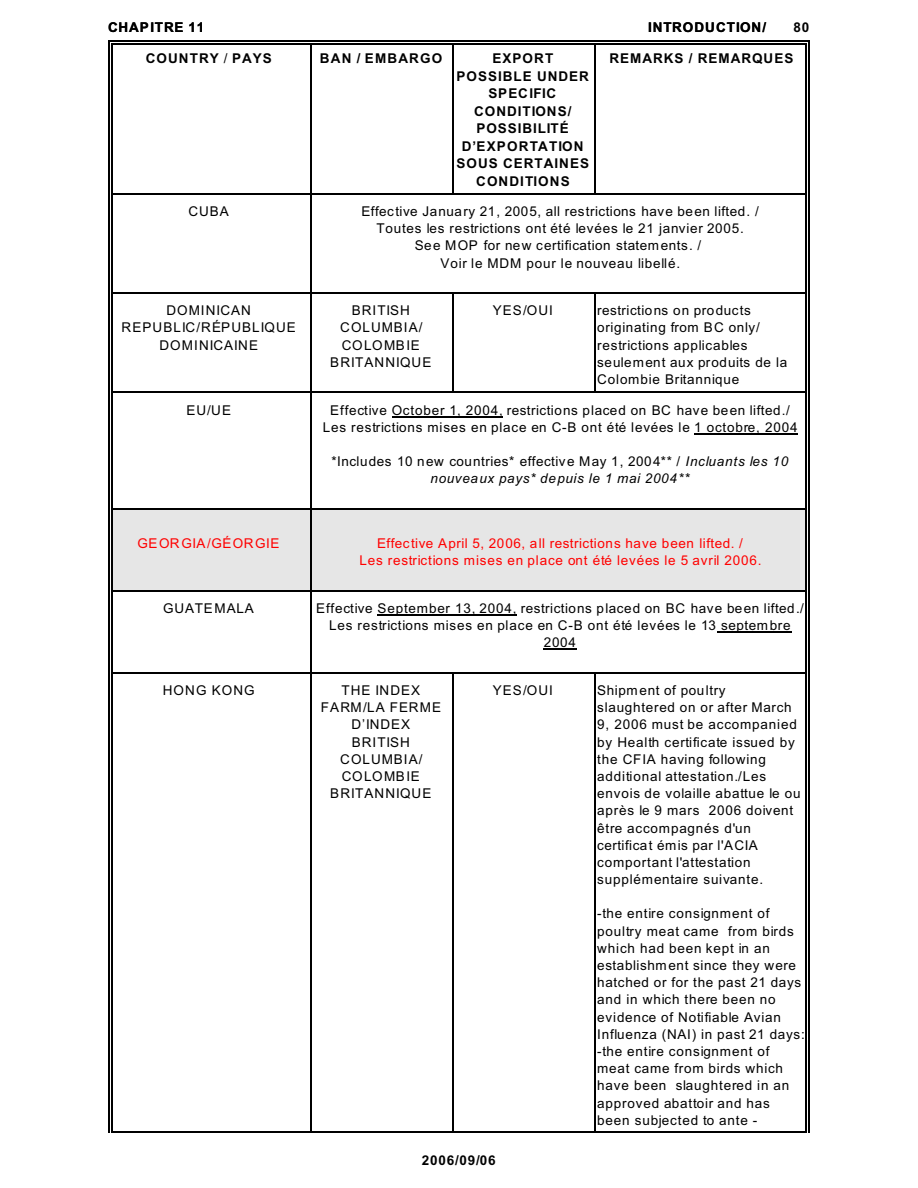
<style>
.page{position:relative;width:918px;height:1188px;background:#fff}
.page>*{position:absolute;margin:0;border:0;box-sizing:border-box;transform-origin:0 0}
.t1{font:13.5px/17.2px "Arial";letter-spacing:.06em;color:#000;text-align:center}
.t2{font:13.5px/17.2px "Arial";letter-spacing:.035em;color:#000;text-align:center}
.t3{font:700 13.5px/17.4px "Arial";letter-spacing:.075em;color:#000;text-align:center}
.t4{font:13.5px/17.2px "Arial";letter-spacing:.035em;color:#f00;text-align:center}
.t5{font:13.5px/17.2px "Arial";letter-spacing:.08em;color:#000;text-align:center}
.s1{font-weight:400}
.s2{font-style:italic}
</style>
<div class="page">
<hr style="left:111px;top:43px;width:1px;height:150px;background:#000">
<hr style="left:111px;top:43px;width:199px;height:1px;background:#000">
<hr style="left:108px;top:40px;width:1px;height:153px;background:#000">
<hr style="left:108px;top:40px;width:202px;height:1px;background:#000">
<hr style="left:310px;top:43px;width:2px;height:150px;background:#000">
<hr style="left:310px;top:43px;width:142px;height:1px;background:#000">
<hr style="left:310px;top:40px;width:142px;height:1px;background:#000">
<hr style="left:452px;top:43px;width:2px;height:150px;background:#000">
<hr style="left:452px;top:43px;width:142px;height:1px;background:#000">
<hr style="left:452px;top:40px;width:142px;height:1px;background:#000">
<hr style="left:594px;top:43px;width:1px;height:150px;background:#000">
<hr style="left:806px;top:43px;width:1px;height:150px;background:#000">
<hr style="left:594px;top:43px;width:213px;height:1px;background:#000">
<hr style="left:808px;top:40px;width:2px;height:153px;background:#000">
<hr style="left:594px;top:40px;width:216px;height:1px;background:#000">
<hr style="left:111px;top:193px;width:1px;height:99px;background:#000">
<hr style="left:111px;top:193px;width:199px;height:1px;background:#000">
<hr style="left:108px;top:193px;width:1px;height:99px;background:#000">
<hr style="left:310px;top:193px;width:2px;height:99px;background:#000">
<hr style="left:310px;top:193px;width:142px;height:1px;background:#000">
<hr style="left:452px;top:193px;width:142px;height:1px;background:#000">
<hr style="left:806px;top:193px;width:1px;height:99px;background:#000">
<hr style="left:594px;top:193px;width:213px;height:1px;background:#000">
<hr style="left:808px;top:193px;width:2px;height:99px;background:#000">
<hr style="left:111px;top:292px;width:1px;height:100px;background:#000">
<hr style="left:111px;top:292px;width:199px;height:2px;background:#000">
<hr style="left:108px;top:292px;width:1px;height:100px;background:#000">
<hr style="left:310px;top:292px;width:2px;height:100px;background:#000">
<hr style="left:310px;top:292px;width:142px;height:2px;background:#000">
<hr style="left:452px;top:292px;width:2px;height:100px;background:#000">
<hr style="left:452px;top:292px;width:142px;height:2px;background:#000">
<hr style="left:594px;top:292px;width:1px;height:100px;background:#000">
<hr style="left:806px;top:292px;width:1px;height:100px;background:#000">
<hr style="left:594px;top:292px;width:213px;height:2px;background:#000">
<hr style="left:808px;top:292px;width:2px;height:100px;background:#000">
<hr style="left:111px;top:392px;width:1px;height:116px;background:#000">
<hr style="left:111px;top:392px;width:199px;height:1px;background:#000">
<hr style="left:108px;top:392px;width:1px;height:116px;background:#000">
<hr style="left:310px;top:392px;width:2px;height:116px;background:#000">
<hr style="left:310px;top:392px;width:142px;height:1px;background:#000">
<hr style="left:452px;top:392px;width:142px;height:1px;background:#000">
<hr style="left:806px;top:392px;width:1px;height:116px;background:#000">
<hr style="left:594px;top:392px;width:213px;height:1px;background:#000">
<hr style="left:808px;top:392px;width:2px;height:116px;background:#000">
<div style="left:111px;top:508px;width:199px;height:82px;background:#e6e6e6"></div>
<hr style="left:111px;top:508px;width:1px;height:82px;background:#000">
<hr style="left:111px;top:508px;width:199px;height:1px;background:#000">
<hr style="left:108px;top:508px;width:1px;height:82px;background:#000">
<div style="left:310px;top:508px;width:497px;height:82px;background:#e6e6e6"></div>
<hr style="left:310px;top:508px;width:2px;height:82px;background:#000">
<hr style="left:806px;top:508px;width:1px;height:82px;background:#000">
<hr style="left:310px;top:508px;width:497px;height:1px;background:#000">
<hr style="left:808px;top:508px;width:2px;height:82px;background:#000">
<hr style="left:111px;top:590px;width:1px;height:82px;background:#000">
<hr style="left:111px;top:590px;width:199px;height:1px;background:#000">
<hr style="left:108px;top:590px;width:1px;height:82px;background:#000">
<hr style="left:310px;top:590px;width:2px;height:82px;background:#000">
<hr style="left:806px;top:590px;width:1px;height:82px;background:#000">
<hr style="left:310px;top:590px;width:497px;height:1px;background:#000">
<hr style="left:808px;top:590px;width:2px;height:82px;background:#000">
<hr style="left:111px;top:672px;width:1px;height:460px;background:#000">
<hr style="left:111px;top:672px;width:199px;height:1px;background:#000">
<hr style="left:111px;top:1131px;width:199px;height:1px;background:#000">
<hr style="left:108px;top:672px;width:1px;height:460px;background:#000">
<hr style="left:310px;top:672px;width:2px;height:460px;background:#000">
<hr style="left:310px;top:672px;width:142px;height:1px;background:#000">
<hr style="left:310px;top:1131px;width:142px;height:1px;background:#000">
<hr style="left:452px;top:672px;width:2px;height:460px;background:#000">
<hr style="left:452px;top:672px;width:142px;height:1px;background:#000">
<hr style="left:452px;top:1131px;width:142px;height:1px;background:#000">
<hr style="left:594px;top:672px;width:1px;height:460px;background:#000">
<hr style="left:806px;top:672px;width:1px;height:460px;background:#000">
<hr style="left:594px;top:672px;width:213px;height:1px;background:#000">
<hr style="left:594px;top:1131px;width:213px;height:1px;background:#000">
<hr style="left:808px;top:672px;width:2px;height:460px;background:#000">
<hr style="left:392px;top:416px;width:111px;height:1px;background:#000">
<hr style="left:694px;top:433px;width:104px;height:1px;background:#000">
<hr style="left:378px;top:615px;width:139px;height:1px;background:#000">
<hr style="left:717px;top:632px;width:74px;height:1px;background:#000">
<hr style="left:544px;top:649px;width:33px;height:1px;background:#000">
<p class="t3" style="left:108px;top:20px;width:98px">CHAPITRE 11</p>
<p class="t3" style="left:648px;top:20px;width:120px">INTRODUCTION/</p>
<p class="t3" style="left:793px;top:20px;width:17px">80</p>
<p class="t3" style="left:146px;top:51px;width:128px">COUNTRY <span class="s1">/</span> PAYS</p>
<p class="t3" style="left:320px;top:51px;width:124px">BAN / EMBARGO</p>
<p class="t3" style="left:457px;top:51px;width:134px">EXPORT<br>POSSIBLE UNDER<br>SPECIFIC<br>CONDITIONS/<br>POSSIBILITÉ<br>D’EXPORTATION<br>SOUS CERTAINES<br>CONDITIONS</p>
<p class="t3" style="left:609px;top:51px;width:185px">REMARKS / REMARQUES</p>
<p class="t1" style="left:188px;top:204px;width:42px">CUBA</p>
<p class="t2" style="left:361px;top:204px;width:399px">Effective January 21, 2005, all restrictions have been lifted. / Toutes les restrictions ont été levées le 21 janvier 2005.<br>See MOP for new certification statements. /<br>Voir le MDM pour le nouveau libellé.</p>
<p class="t5" style="left:122px;top:303px;width:176px">DOMINICAN<br>REPUBLIC/RÉPUBLIQUE<br>DOMINICAINE</p>
<p class="t1" style="left:330px;top:303px;width:103px">BRITISH<br>COLUMBIA/<br>COLOMBIE<br>BRITANNIQUE</p>
<p class="t1" style="left:493px;top:303px;width:62px">YES/OUI</p>
<p class="t1" style="left:597px;top:303px;width:191px;text-align:left">restrictions on products originating from BC only/ restrictions applicables seulement aux produits de la<br>Colombie Britannique</p>
<p class="t1" style="left:186px;top:402px;width:46px">EU/UE</p>
<p class="t1" style="left:323px;top:402px;width:476px">Effective October 1, 2004, restrictions placed on BC have been lifted./<br>Les restrictions mises en place en C-B ont été levées le 1 octobre, 2004</p>
<p class="t2" style="left:332px;top:454px;width:458px">*Includes 10 new countries* effective May 1, 2004** / <span class="s2">Incluants les 10 nouveaux pays* depuis le 1 mai 2004**</span></p>
<p class="t4" style="left:137px;top:536px;width:144px">GEORGIA/GÉORGIE</p>
<p class="t4" style="left:359px;top:536px;width:404px">Effective April 5, 2006, all restrictions have been lifted. /<br>Les restrictions mises en place ont été levées le 5 avril 2006.</p>
<p class="t1" style="left:163px;top:601px;width:92px">GUATEMALA</p>
<p class="t1" style="left:316px;top:601px;width:489px">Effective September 13, 2004, restrictions placed on BC have been lifted./<br>Les restrictions mises en place en C-B ont été levées le 13 septembre<br>2004</p>
<p class="t5" style="left:163px;top:683px;width:94px">HONG KONG</p>
<p class="t1" style="left:321px;top:683px;width:122px">THE INDEX<br>FARM/LA FERME<br>D’INDEX<br>BRITISH<br>COLUMBIA/<br>COLOMBIE<br>BRITANNIQUE</p>
<p class="t1" style="left:493px;top:683px;width:62px">YES/OUI</p>
<p class="t1" style="left:597px;top:683px;width:205px;text-align:left">Shipment of poultry slaughtered on or after March<br>9, 2006 must be accompanied by Health certificate issued by the CFIA having following additional attestation./Les envois de volaille abattue le ou après le 9 mars 2006 doivent être accompagnés d'un certificat émis par l'ACIA comportant l'attestation supplémentaire suivante.</p>
<p class="t1" style="left:597px;top:906px;width:209px;text-align:left">-the entire consignment of poultry meat came from birds which had been kept in an establishment since they were hatched or for the past 21 days and in which there been no evidence of Notifiable Avian<br>Influenza (NAI) in past 21 days: -the entire consignment of meat came from birds which have been slaughtered in an approved abattoir and has been subjected to ante -</p>
<p class="t3" style="left:422px;top:1152px;width:75px">2006/09/06</p>
</div>
